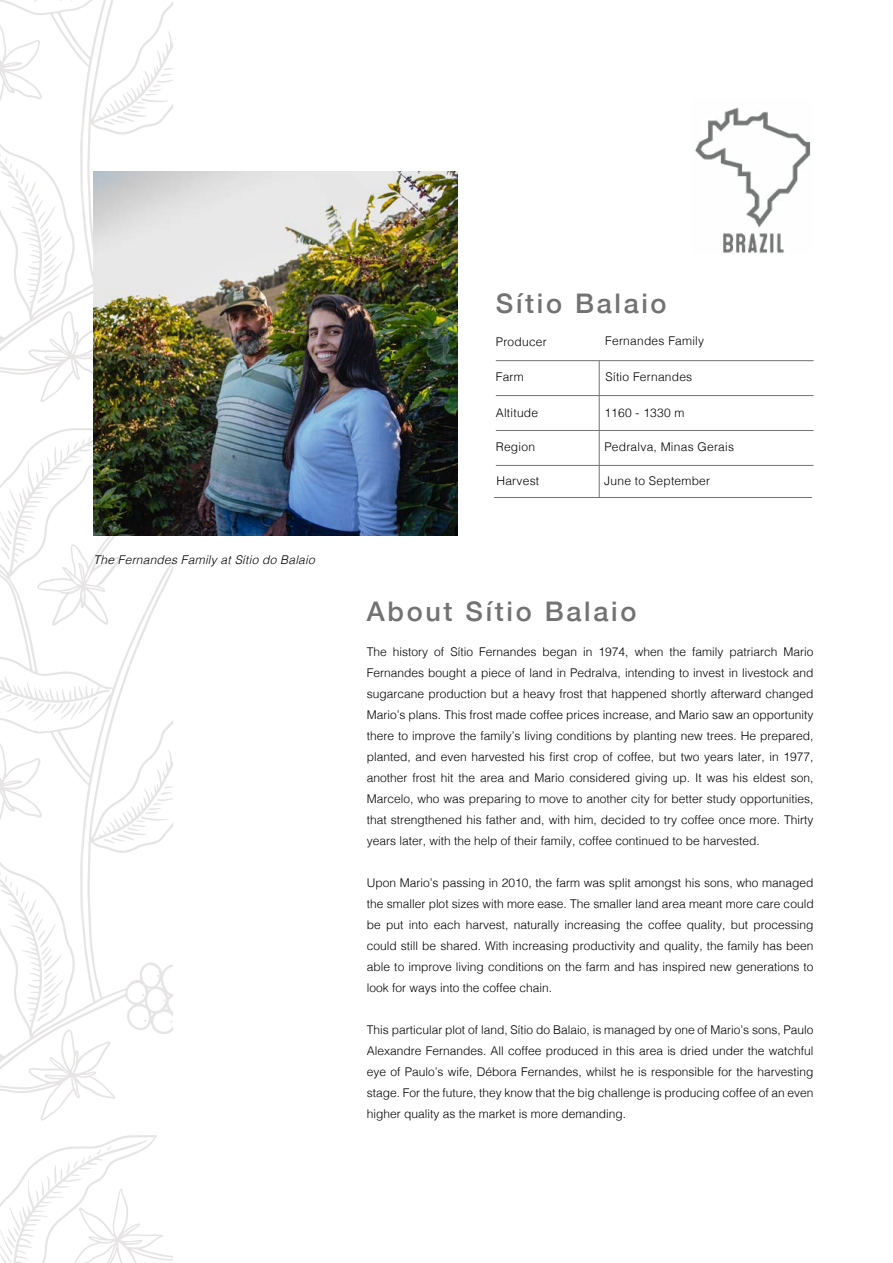
<style>
.page{position:relative;width:893px;height:1263px;background:#fff}
.page>*{position:absolute;margin:0;border:0;box-sizing:border-box;transform-origin:0 0}
.t1{font:500 27px "Helvetica Neue";letter-spacing:.1em;color:#727273}
.t2{font:300 12px/21px "Helvetica";color:#000;text-align:justify}
.t3{font:300 12px "Helvetica";letter-spacing:.02em;color:#000}
.t4{font:italic 300 12px "Helvetica";letter-spacing:.02em;color:#000}
</style>
<div class="page">
<svg style="left:0;top:0;width:173px;height:350px"></svg>
<svg style="left:0;top:350px;width:173px;height:913px"></svg>
<svg style="left:0;top:461px;width:61px;height:758px"></svg>
<svg style="left:0;top:740px;width:42px;height:93px"></svg>
<svg style="left:0;top:22px;width:42px;height:93px"></svg>
<svg style="left:104px;top:68px;width:69px;height:57px"></svg>
<svg style="left:104px;top:786px;width:69px;height:57px"></svg>
<svg style="left:0;top:691px;width:98px;height:30px"></svg>
<svg style="left:0;top:1206px;width:20px;height:57px"></svg>
<svg style="left:36px;top:1145px;width:137px;height:118px"></svg>
<svg style="left:0;top:489px;width:20px;height:71px"></svg>
<svg style="left:36px;top:427px;width:137px;height:199px"></svg>
<svg style="left:33px;top:0;width:17px;height:2px"></svg>
<svg style="left:60px;top:0;width:23px;height:2px"></svg>
<svg style="left:0;top:870px;width:63px;height:151px"></svg>
<svg style="left:0;top:152px;width:63px;height:151px"></svg>
<img style="left:94px;top:171px;width:364px;height:365px">
<hr style="left:496px;top:360px;width:318px;height:1px;background:#727273">
<hr style="left:496px;top:430px;width:318px;height:1px;background:#727273">
<hr style="left:496px;top:395px;width:318px;height:1px;background:#727273">
<hr style="left:496px;top:465px;width:318px;height:1px;background:#727273">
<hr style="left:599px;top:361px;width:1px;height:136px;background:#727273">
<img style="left:695px;top:107px;width:116px;height:146px">
<hr style="left:494px;top:497px;width:318px;height:1px;background:#727273">
<p class="t4" style="left:94px;top:549px;width:223px">The Fernandes Family at Sítio do Balaio</p>
<h1 class="t1" style="left:496px;top:281px;width:172px">Sítio Balaio</h1>
<p class="t3" style="left:496px;top:332px;width:53px">Producer</p>
<p class="t3" style="left:605px;top:330px;width:100px">Fernandes Family</p>
<p class="t2" style="left:496px;top:365px;width:30px">Farm</p>
<p class="t3" style="left:606px;top:366px;width:88px">Sítio Fernandes</p>
<p class="t3" style="left:496px;top:402px;width:44px">Altitude</p>
<p class="t3" style="left:604px;top:402px;width:82px">1160 - 1330 m</p>
<p class="t2" style="left:496px;top:436px;width:41px">Region</p>
<p class="t3" style="left:604px;top:437px;width:131px">Pedralva, Minas Gerais</p>
<p class="t3" style="left:496px;top:470px;width:44px">Harvest</p>
<p class="t3" style="left:604px;top:471px;width:107px">June to September</p>
<h1 class="t1" style="left:367px;top:590px;width:271px">About Sítio Balaio</h1>
<p class="t2" style="left:367px;top:640px;width:448px">The history of Sítio Fernandes began in 1974, when the family patriarch Mario Fernandes bought a piece of land in Pedralva, intending to invest in livestock and sugarcane production but a heavy frost that happened shortly afterward changed Mario’s plans. This frost made coffee prices increase, and Mario saw an opportunity there to improve the family’s living conditions by planting new trees. He prepared, planted, and even harvested his first crop of coffee, but two years later, in 1977, another frost hit the area and Mario considered giving up. It was his eldest son, Marcelo, who was preparing to move to another city for better study opportunities, that strengthened his father and, with him, decided to try coffee once more. Thirty years later, with the help of their family, coffee continued to be harvested.</p>
<p class="t2" style="left:367px;top:871px;width:448px">Upon Mario’s passing in 2010, the farm was split amongst his sons, who managed the smaller plot sizes with more ease. The smaller land area meant more care could be put into each harvest, naturally increasing the coffee quality, but processing could still be shared. With increasing productivity and quality, the family has been able to improve living conditions on the farm and has inspired new generations to look for ways into the coffee chain.</p>
<p class="t2" style="left:367px;top:1018px;width:448px">This particular plot of land, Sítio do Balaio, is managed by one of Mario’s sons, Paulo Alexandre Fernandes. All coffee produced in this area is dried under the watchful eye of Paulo’s wife, Débora Fernandes, whilst he is responsible for the harvesting stage. For the future, they know that the big challenge is producing coffee of an even higher quality as the market is more demanding.</p>
</div>
